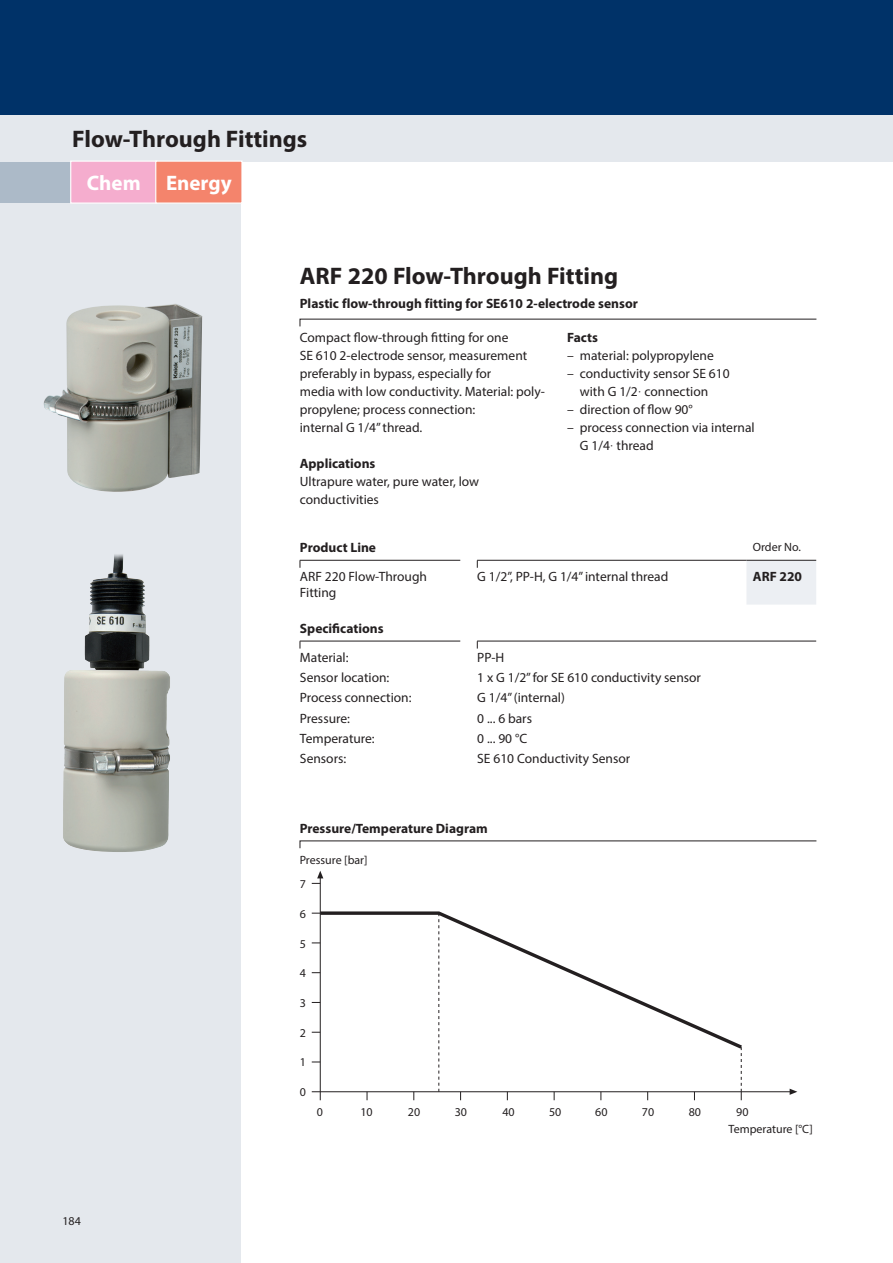
<style>
.page{position:relative;width:893px;height:1263px;background:#fff}
.page>*{position:absolute;margin:0;border:0;box-sizing:border-box;transform-origin:0 0}
.Headline_Produkt_E{font:700 24px "Myriad Pro";color:#231f20}
.Headline_E{font:700 24px "Myriad Pro";color:#231f20}
.Sparten_E{font:700 21px "Myriad Pro";color:#fff}
.Text_E{font:13.5px/18px "Myriad Pro";color:#231f20}
.Tabelle_E{font:13.5px/16.5px "Myriad Pro";color:#231f20}
.Tabelle_Headline_E{font:700 13.5px "Myriad Pro";color:#231f20}
.Subline_Produkt_E{font:700 13.5px "Myriad Pro";color:#231f20}
.Zwischenüberschrift{font:700 13.5px "Myriad Pro";color:#231f20}
.Tabelle_E-2{font:700 13.5px "Myriad Pro";color:#231f20}
.t1{font:12px "Myriad Pro";color:#231f20}
.s1{font-family:"Frutiger Special"}
</style>
<div class="page">
<div style="left:0;top:160px;width:241px;height:1103px;background:#e4e8ed"></div>
<div style="left:0;top:158px;width:98px;height:45px;background:#acbac8"></div>
<div style="left:0;top:0;width:893px;height:119px;background:#003268"></div>
<div style="left:0;top:115px;width:893px;height:47px;background:#e4e8ed"></div>
<svg style="left:300px;top:319px;width:517px;height:8px"></svg>
<svg style="left:70px;top:160px;width:173px;height:44px;background:#f4a1a5"></svg>
<div style="left:747px;top:561px;width:69px;height:44px;background:#eceff3"></div>
<hr style="left:300px;top:560px;width:160px;height:1px;background:#231f20">
<hr style="left:477px;top:560px;width:269px;height:1px;background:#231f20">
<hr style="left:746px;top:560px;width:70px;height:1px;background:#231f20">
<hr style="left:300px;top:641px;width:160px;height:1px;background:#231f20">
<hr style="left:477px;top:641px;width:339px;height:1px;background:#231f20">
<hr style="left:320px;top:878px;width:1px;height:222px;background:#231f20">
<svg style="left:317px;top:910px;width:425px;height:141px"></svg>
<hr style="left:312px;top:1091px;width:478px;height:1px;background:#231f20">
<svg style="left:790px;top:1089px;width:7px;height:6px"></svg>
<svg style="left:312px;top:871px;width:11px;height:13px"></svg>
<svg style="left:741px;top:1047px;width:1px;height:53px"></svg>
<svg style="left:438px;top:913px;width:1px;height:179px"></svg>
<svg style="left:300px;top:840px;width:517px;height:8px"></svg>
<img style="left:44px;top:304px;width:158px;height:188px">
<img style="left:63px;top:554px;width:107px;height:298px">
<p class="Headline_E" style="left:72px;top:124px;width:237px">Flow-Through Fittings</p>
<p class="Sparten_E" style="left:87px;top:169px;width:55px">Chem</p>
<p class="Sparten_E" style="left:166px;top:169px;width:67px">Energy</p>
<p class="t1" style="left:62px;top:1213px;width:20px">184</p>
<p class="Headline_Produkt_E" style="left:300px;top:260px;width:320px">ARF 220 Flow-Through Fitting</p>
<p class="Subline_Produkt_E" style="left:300px;top:294px;width:340px">Plastic flow-through fitting for SE610 2-electrode sensor</p>
<p class="Text_E" style="left:300px;top:328px;width:247px">Compact flow-through fitting for one<br>SE 610 2-electrode sensor, measurement preferably in bypass, especially for<br>media with low conductivity. Material: poly&shy;propylene; process connection:<br>internal G 1/4” thread.</p>
<p class="Zwischenüberschrift" style="left:300px;top:454px;width:77px">Applications</p>
<p class="Text_E" style="left:300px;top:472px;width:181px">Ultrapure water, pure water, low conductivities</p>
<p class="Zwischenüberschrift" style="left:567px;top:328px;width:32px">Facts</p>
<p class="Text_E" style="left:567px;top:346px;width:148px">– material: polypropylene</p>
<p class="Text_E" style="left:580px;top:364px;width:151px;text-indent:-13px">– conductivity sensor SE 610 with G 1/2<span class="s1">”</span> connection</p>
<p class="Text_E" style="left:567px;top:400px;width:127px">– direction of flow 90°</p>
<p class="Text_E" style="left:580px;top:418px;width:176px;text-indent:-13px">– process connection via internal<br>G 1/4<span class="s1">”</span> thread</p>
<p class="Tabelle_Headline_E" style="left:300px;top:539px;width:78px">Product Line</p>
<p class="t1" style="left:753px;top:539px;width:50px">Order No.</p>
<p class="Tabelle_E" style="left:300px;top:568px;width:129px">ARF 220 Flow-Through<br>Fitting</p>
<p class="Tabelle_E" style="left:477px;top:568px;width:193px">G 1/2”, PP-H, G 1/4” internal thread</p>
<p class="Tabelle_E-2" style="left:753px;top:567px;width:51px">ARF 220</p>
<p class="Tabelle_Headline_E" style="left:300px;top:619px;width:85px">Specifications</p>
<p class="Tabelle_E" style="left:300px;top:649px;width:50px">Material:</p>
<p class="Tabelle_E" style="left:477px;top:649px;width:29px">PP-H</p>
<p class="Tabelle_E" style="left:300px;top:669px;width:91px">Sensor location:</p>
<p class="Tabelle_E" style="left:477px;top:669px;width:225px">1 x G 1/2” for SE 610 conductivity sensor</p>
<p class="Tabelle_E" style="left:300px;top:689px;width:113px">Process connection:</p>
<p class="Tabelle_E" style="left:477px;top:689px;width:89px">G 1/4” (internal)</p>
<p class="Tabelle_E" style="left:300px;top:710px;width:51px">Pressure:</p>
<p class="Tabelle_E" style="left:477px;top:710px;width:56px">0 ... 6 bars</p>
<p class="Tabelle_E" style="left:300px;top:730px;width:76px">Temperature:</p>
<p class="Tabelle_E" style="left:477px;top:730px;width:51px">0 ... 90 °C</p>
<p class="Tabelle_E" style="left:300px;top:750px;width:48px">Sensors:</p>
<p class="Tabelle_E" style="left:477px;top:750px;width:154px">SE 610 Conductivity Sensor</p>
<p class="Tabelle_Headline_E" style="left:300px;top:820px;width:189px">Pressure/Temperature Diagram</p>
<p class="t1" style="left:300px;top:852px;width:69px">Pressure [bar]</p>
<p class="t1" style="left:300px;top:877px;width:8px">7</p>
<p class="t1" style="left:300px;top:906px;width:8px">6</p>
<p class="t1" style="left:300px;top:936px;width:8px">5</p>
<p class="t1" style="left:300px;top:966px;width:8px">4</p>
<p class="t1" style="left:300px;top:995px;width:8px">3</p>
<p class="t1" style="left:300px;top:1025px;width:8px">2</p>
<p class="t1" style="left:300px;top:1055px;width:8px">1</p>
<p class="t1" style="left:300px;top:1085px;width:8px">0</p>
<p class="t1" style="left:317px;top:1104px;width:8px">0</p>
<p class="t1" style="left:360px;top:1104px;width:14px">10</p>
<p class="t1" style="left:408px;top:1104px;width:14px">20</p>
<p class="t1" style="left:455px;top:1104px;width:14px">30</p>
<p class="t1" style="left:502px;top:1104px;width:14px">40</p>
<p class="t1" style="left:549px;top:1104px;width:14px">50</p>
<p class="t1" style="left:595px;top:1104px;width:14px">60</p>
<p class="t1" style="left:642px;top:1104px;width:14px">70</p>
<p class="t1" style="left:689px;top:1104px;width:14px">80</p>
<p class="t1" style="left:736px;top:1104px;width:14px">90</p>
<p class="t1" style="left:729px;top:1122px;width:86px">Temperature [°C]</p>
</div>
